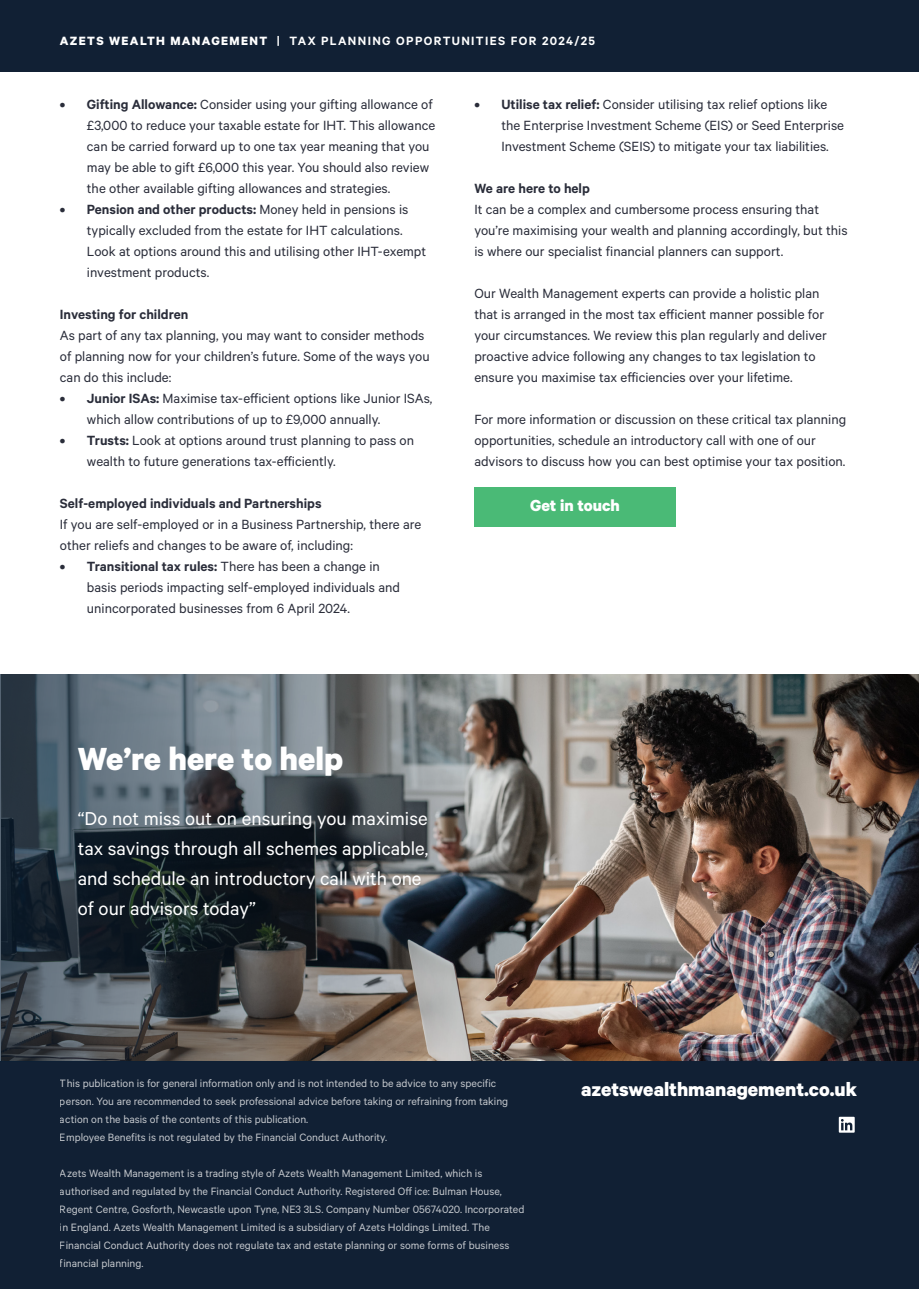
<style>
.page{position:relative;width:919px;height:1289px;background:#fff}
.page>*{position:absolute;margin:0;border:0;box-sizing:border-box;transform-origin:0 0}
.t1{font:700 36px "Calibre";color:#fff}
.t2{font:700 21.6px "Calibre";color:#fff}
.t3{font:21px/30px "Calibre";color:#fff}
.t4{font:700 18px "Calibre";color:#fff}
.t5{font:15px/21px "Calibre";color:#2a2d3a}
.t6{font:600 15px "Calibre";color:#2a2d3a}
.t7{font:600 13.5px "Calibre";letter-spacing:.1em;color:#fff}
.t8{font:12px/18px "Calibre";color:#fff}
.s1{font-weight:700}
.s2{font-weight:600}
</style>
<div class="page">
<div style="left:0;top:1061px;width:918px;height:227px;background:#112034"></div>
<div style="left:0;top:0;width:918px;height:71px;background:#112034"></div>
<div style="left:474px;top:487px;width:201px;height:39px;background:#4aba76"></div>
<img style="left:0;top:674px;width:918px;height:387px">
<svg style="left:838px;top:1116px;width:16px;height:16px"></svg>
<p class="t7" style="left:60px;top:33px;width:536px"><span class="s1">AZETS WEALTH MANAGEMENT</span> | TAX PLANNING OPPORTUNITIES FOR 2024/25</p>
<p class="t5" style="left:87px;top:93px;width:350px;text-indent:-27px"><span class="s2">• Gifting Allowance:</span> Consider using your gifting allowance of £3,000 to reduce your taxable estate for IHT. This allowance can be carried forward up to one tax year meaning that you may be able to gift £6,000 this year. You should also review the other available gifting allowances and strategies.</p>
<p class="t5" style="left:87px;top:198px;width:341px;text-indent:-27px"><span class="s2">• Pension and other products:</span> Money held in pensions is typically excluded from the estate for IHT calculations.<br>Look at options around this and utilising other IHT-exempt investment products.</p>
<p class="t6" style="left:60px;top:305px;width:130px">Investing for children</p>
<p class="t5" style="left:60px;top:324px;width:371px">As part of any tax planning, you may want to consider methods of planning now for your children’s future. Some of the ways you can do this include:</p>
<p class="t5" style="left:87px;top:387px;width:347px;text-indent:-27px"><span class="s2">• Junior ISAs:</span> Maximise tax-efficient options like Junior ISAs, which allow contributions of up to £9,000 annually.</p>
<p class="t5" style="left:87px;top:429px;width:329px;text-indent:-27px"><span class="s2">• Trusts:</span> Look at options around trust planning to pass on wealth to future generations tax-efficiently.</p>
<p class="t6" style="left:60px;top:494px;width:263px">Self-employed individuals and Partnerships</p>
<p class="t5" style="left:60px;top:513px;width:363px">If you are self-employed or in a Business Partnership, there are other reliefs and changes to be aware of, including:</p>
<p class="t5" style="left:87px;top:555px;width:315px;text-indent:-27px"><span class="s2">• Transitional tax rules:</span> There has been a change in basis periods impacting self-employed individuals and unincorporated businesses from 6 April 2024.</p>
<p class="t5" style="left:501px;top:93px;width:344px;text-indent:-27px"><span class="s2">• Utilise tax relief:</span> Consider utilising tax relief options like the Enterprise Investment Scheme (EIS) or Seed Enterprise<br>Investment Scheme (SEIS) to mitigate your tax liabilities.</p>
<p class="t6" style="left:474px;top:179px;width:117px">We are here to help</p>
<p class="t5" style="left:474px;top:198px;width:375px">It can be a complex and cumbersome process ensuring that you’re maximising your wealth and planning accordingly, but this is where our specialist financial planners can support.</p>
<p class="t5" style="left:474px;top:282px;width:354px">Our Wealth Management experts can provide a holistic plan that is arranged in the most tax efficient manner possible for your circumstances. We review this plan regularly and deliver proactive advice following any changes to tax legislation to ensure you maximise tax efficiencies over your lifetime.</p>
<p class="t5" style="left:474px;top:408px;width:373px">For more information or discussion on these critical tax planning opportunities, schedule an introductory call with one of our advisors to discuss how you can best optimise your tax position.</p>
<p class="t4" style="left:530px;top:494px;width:91px">Get in touch</p>
<p class="t1" style="left:78px;top:736px;width:267px">We’re here to help</p>
<p class="t3" style="left:78px;top:803px;width:352px">“Do not miss out on ensuring you maximise tax savings through all schemes applicable, and schedule an introductory call with one of our advisors today”</p>
<p class="t8" style="left:60px;top:1074px;width:450px">This publication is for general information only and is not intended to be advice to any specific person. You are recommended to seek professional advice before taking or refraining from taking action on the basis of the contents of this publication.<br>Employee Benefits is not regulated by the Financial Conduct Authority.</p>
<p class="t8" style="left:60px;top:1164px;width:466px">Azets Wealth Management is a trading style of Azets Wealth Management Limited, which is authorised and regulated by the Financial Conduct Authority. Registered Off ice: Bulman House, Regent Centre, Gosforth, Newcastle upon Tyne, NE3 3LS. Company Number 05674020. Incorporated in England. Azets Wealth Management Limited is a subsidiary of Azets Holdings Limited. The Financial Conduct Authority does not regulate tax and estate planning or some forms of business financial planning.</p>
<p class="t2" style="left:581px;top:1075px;width:277px">azetswealthmanagement.co.uk</p>
</div>
